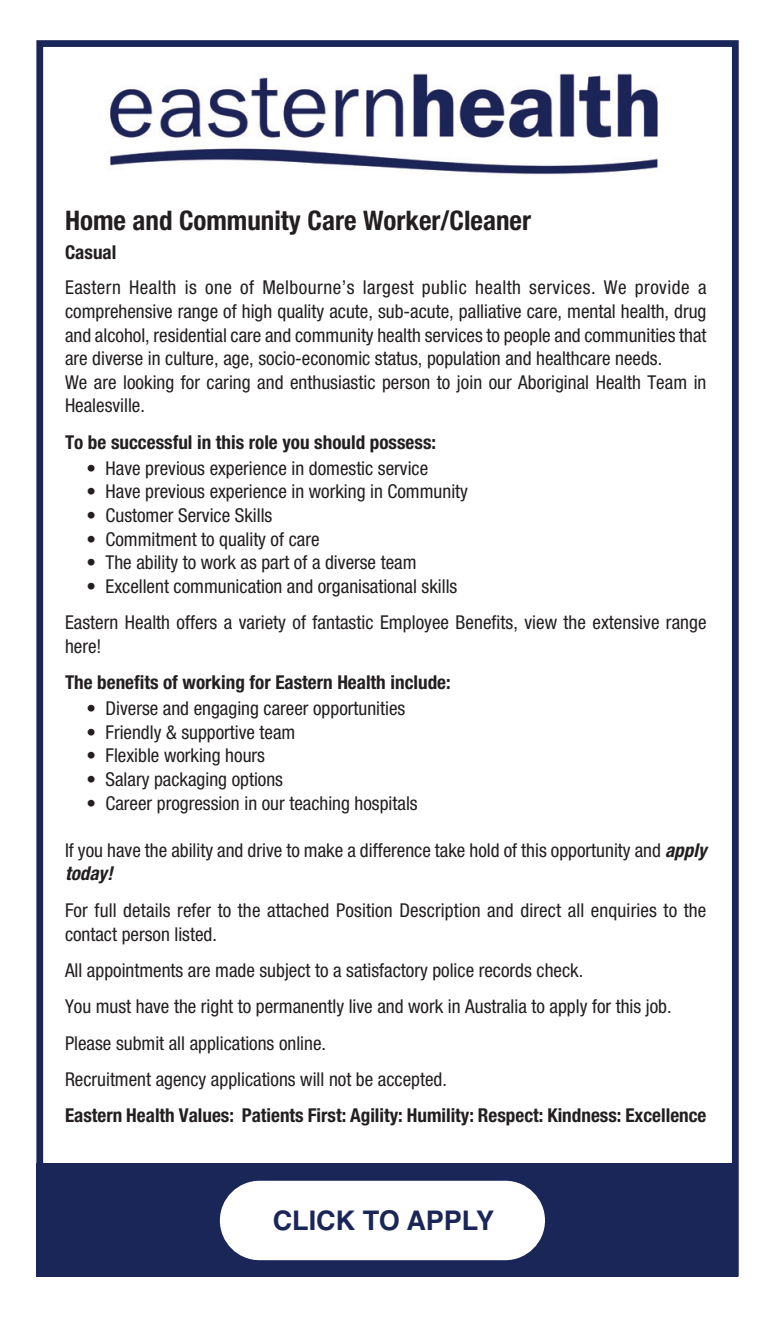
<style>
.page{position:relative;width:777px;height:1323px;background:#fff}
.page>*{position:absolute;margin:0;border:0;box-sizing:border-box;transform-origin:0 0}
.t1{font:700 condensed 27px "Helvetica Neue LT Std";color:#231f20}
.t2{font:700 27px "Helvetica";color:#1a2657}
.t3{font:condensed 19.12px/23.6px "Helvetica Neue LT Std";color:#231f20}
.t4{font:700 condensed 19.12px "Helvetica Neue LT Std";color:#231f20}
.s1{font-weight:700;font-style:italic}
</style>
<div class="page">
<div style="left:36px;top:40px;width:702px;height:1236px;border:7px solid #1a2657"></div>
<img style="left:110px;top:73px;width:548px;height:102px">
<div style="left:36px;top:1163px;width:701px;height:113px;background:#1a2657"></div>
<div style="left:220px;top:1181px;width:324px;height:79px;background:#fff;border-radius:40px"></div>
<h1 class="t1" style="left:65px;top:210px;width:467px">Home and Community Care Worker/Cleaner</h1>
<p class="t4" style="left:65px;top:245px;width:53px">Casual</p>
<p class="t3" style="left:65px;top:277px;width:642px">Eastern Health is one of Melbourne’s largest public health services. We provide a comprehensive range of high quality acute, sub-acute, palliative care, mental health, drug and alcohol, residential care and community health services to people and communities that are diverse in culture, age, socio-economic status, population and healthcare needs.<br>We are looking for caring and enthusiastic person to join our Aboriginal Health Team in Healesville.</p>
<p class="t4" style="left:65px;top:435px;width:372px">To be successful in this role you should possess:</p>
<p class="t3" style="left:86px;top:458px;width:343px">• Have previous experience in domestic service</p>
<p class="t3" style="left:86px;top:481px;width:383px">• Have previous experience in working in Community</p>
<p class="t3" style="left:86px;top:505px;width:187px">• Customer Service Skills</p>
<p class="t3" style="left:86px;top:529px;width:234px">• Commitment to quality of care</p>
<p class="t3" style="left:86px;top:552px;width:331px">• The ability to work as part of a diverse team</p>
<p class="t3" style="left:65px;top:570px;width:642px;line-height:36.4px;text-indent:21px">• Excellent communication and organisational skills<br>Eastern Health offers a variety of fantastic Employee Benefits, view the extensive range</p>
<p class="t3" style="left:65px;top:636px;width:38px">here!</p>
<p class="t4" style="left:65px;top:675px;width:387px">The benefits of working for Eastern Health include:</p>
<p class="t3" style="left:86px;top:698px;width:320px">• Diverse and engaging career opportunities</p>
<p class="t3" style="left:86px;top:722px;width:210px">• Friendly &amp; supportive team</p>
<p class="t3" style="left:86px;top:745px;width:180px">• Flexible working hours</p>
<p class="t3" style="left:86px;top:769px;width:198px">• Salary packaging options</p>
<p class="t3" style="left:86px;top:793px;width:332px">• Career progression in our teaching hospitals</p>
<p class="t3" style="left:65px;top:840px;width:642px">If you have the ability and drive to make a difference take hold of this opportunity and <span class="s1">apply today!</span></p>
<p class="t3" style="left:65px;top:900px;width:642px">For full details refer to the attached Position Description and direct all enquiries to the contact person listed.</p>
<p class="t3" style="left:65px;top:954px;width:608px;line-height:36.4px">All appointments are made subject to a satisfactory police records check.<br>You must have the right to permanently live and work in Australia to apply for this job.<br>Please submit all applications online.<br>Recruitment agency applications will not be accepted.</p>
<p class="t4" style="left:65px;top:1108px;width:642px">Eastern Health Values: Patients First: Agility: Humility: Respect: Kindness: Excellence</p>
<h1 class="t2" style="left:272px;top:1210px;width:223px">CLICK TO APPLY</h1>
</div>
